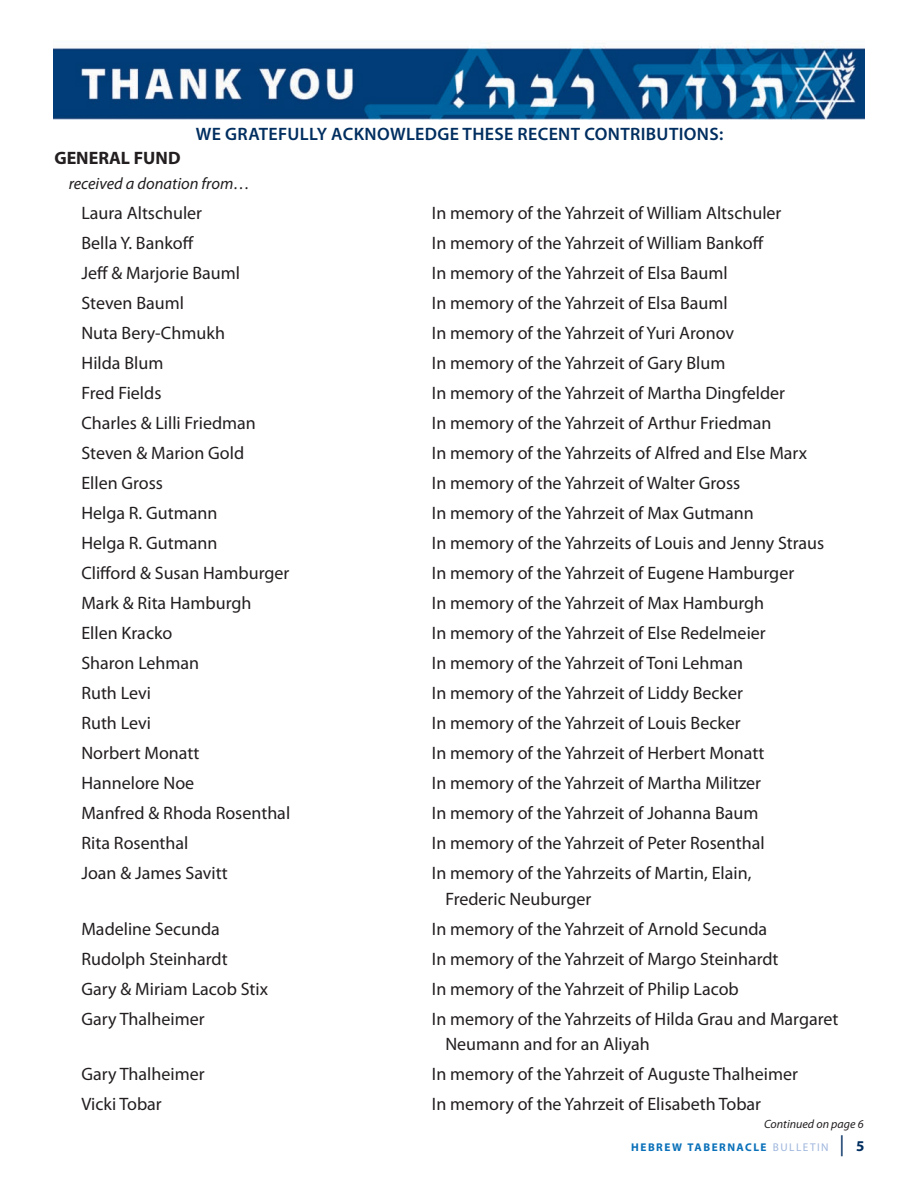
<style>
.page{position:relative;width:918px;height:1188px;background:#fff}
.page>*{position:absolute;margin:0;border:0;box-sizing:border-box;transform-origin:0 0}
.t1{font:18px/25.5px "Myriad Pro";color:#231f20}
.t2{font:600 18px "Myriad Pro";letter-spacing:.02em;color:#002e60}
.t3{font:700 18px "Myriad Pro";color:#231f20}
.t4{font:italic 16.5px "Myriad Pro";color:#231f20}
.t5{font:italic 12px "Myriad Pro";color:#231f20}
.t6{font:700 11.25px "Myriad Pro";letter-spacing:.135em;color:#0970b9}
.s1{font-weight:400;color:#9eb6dd}
.s2{font-weight:400;font-size:21px;color:#002e60}
.s3{font-size:15px;color:#002e60}
</style>
<div class="page">
<img style="left:54px;top:46px;width:810px;height:73px">
<p class="t2" style="left:196px;top:127px;width:529px">WE GRATEFULLY ACKNOWLEDGE THESE RECENT CONTRIBUTIONS:</p>
<p class="t3" style="left:54px;top:151px;width:128px">GENERAL FUND</p>
<p class="t4" style="left:69px;top:178px;width:183px">received a donation from…</p>
<p class="t1" style="left:81px;top:202px;width:122px">laura altschuler</p>
<p class="t1" style="left:432px;top:202px;width:351px">in memory of the Yahrzeit of William altschuler</p>
<p class="t1" style="left:81px;top:232px;width:114px">bella Y. bankoff</p>
<p class="t1" style="left:432px;top:232px;width:334px">in memory of the Yahrzeit of William bankoff</p>
<p class="t1" style="left:81px;top:262px;width:160px">Jeff &amp; marjorie bauml</p>
<p class="t1" style="left:432px;top:262px;width:297px">in memory of the Yahrzeit of Elsa bauml</p>
<p class="t1" style="left:81px;top:292px;width:104px">Steven bauml</p>
<p class="t1" style="left:432px;top:292px;width:297px">in memory of the Yahrzeit of Elsa bauml</p>
<p class="t1" style="left:81px;top:322px;width:145px">nuta bery-chmukh</p>
<p class="t1" style="left:432px;top:322px;width:304px">in memory of the Yahrzeit of Yuri aronov</p>
<p class="t1" style="left:81px;top:352px;width:83px">hilda blum</p>
<p class="t1" style="left:432px;top:352px;width:295px">in memory of the Yahrzeit of Gary blum</p>
<p class="t1" style="left:81px;top:382px;width:82px">Fred Fields</p>
<p class="t1" style="left:432px;top:382px;width:355px">in memory of the Yahrzeit of martha Dingfelder</p>
<p class="t1" style="left:81px;top:412px;width:176px">charles &amp; lilli Friedman</p>
<p class="t1" style="left:432px;top:412px;width:341px">in memory of the Yahrzeit of arthur Friedman</p>
<p class="t1" style="left:81px;top:442px;width:164px">Steven &amp; marion Gold</p>
<p class="t1" style="left:432px;top:442px;width:377px">in memory of the Yahrzeits of alfred and Else marx</p>
<p class="t1" style="left:81px;top:472px;width:83px">Ellen Gross</p>
<p class="t1" style="left:432px;top:472px;width:310px">in memory of the Yahrzeit of Walter Gross</p>
<p class="t1" style="left:81px;top:502px;width:137px">helga r. Gutmann</p>
<p class="t1" style="left:432px;top:502px;width:324px">in memory of the Yahrzeit of max Gutmann</p>
<p class="t1" style="left:81px;top:532px;width:137px">helga r. Gutmann</p>
<p class="t1" style="left:432px;top:532px;width:394px">in memory of the Yahrzeits of louis and Jenny Straus</p>
<p class="t1" style="left:81px;top:562px;width:210px">clifford &amp; Susan hamburger</p>
<p class="t1" style="left:432px;top:562px;width:364px">in memory of the Yahrzeit of Eugene hamburger</p>
<p class="t1" style="left:81px;top:592px;width:172px">mark &amp; rita hamburgh</p>
<p class="t1" style="left:432px;top:592px;width:334px">in memory of the Yahrzeit of max hamburgh</p>
<p class="t1" style="left:81px;top:622px;width:92px">Ellen Kracko</p>
<p class="t1" style="left:432px;top:622px;width:335px">in memory of the Yahrzeit of Else redelmeier</p>
<p class="t1" style="left:81px;top:652px;width:119px">Sharon lehman</p>
<p class="t1" style="left:432px;top:652px;width:313px">in memory of the Yahrzeit of toni lehman</p>
<p class="t1" style="left:81px;top:682px;width:71px">ruth levi</p>
<p class="t1" style="left:432px;top:682px;width:313px">in memory of the Yahrzeit of liddy becker</p>
<p class="t1" style="left:81px;top:712px;width:71px">ruth levi</p>
<p class="t1" style="left:432px;top:712px;width:310px">in memory of the Yahrzeit of louis becker</p>
<p class="t1" style="left:81px;top:742px;width:120px">norbert monatt</p>
<p class="t1" style="left:432px;top:742px;width:334px">in memory of the Yahrzeit of herbert monatt</p>
<p class="t1" style="left:81px;top:772px;width:114px">hannelore noe</p>
<p class="t1" style="left:432px;top:772px;width:331px">in memory of the Yahrzeit of martha militzer</p>
<p class="t1" style="left:81px;top:802px;width:210px">manfred &amp; rhoda rosenthal</p>
<p class="t1" style="left:432px;top:802px;width:328px">in memory of the Yahrzeit of Johanna baum</p>
<p class="t1" style="left:81px;top:832px;width:109px">rita rosenthal</p>
<p class="t1" style="left:432px;top:832px;width:334px">in memory of the Yahrzeit of peter rosenthal</p>
<p class="t1" style="left:81px;top:862px;width:148px">Joan &amp; James Savitt</p>
<p class="t1" style="left:445px;top:862px;width:308px;text-indent:-13px">in memory of the Yahrzeits of martin, Elain,<br>Frederic neuburger</p>
<p class="t1" style="left:81px;top:917px;width:140px">madeline Secunda</p>
<p class="t1" style="left:432px;top:917px;width:337px">in memory of the Yahrzeit of arnold Secunda</p>
<p class="t1" style="left:81px;top:947px;width:148px">rudolph Steinhardt</p>
<p class="t1" style="left:432px;top:947px;width:348px">in memory of the Yahrzeit of margo Steinhardt</p>
<p class="t1" style="left:81px;top:977px;width:188px">Gary &amp; miriam lacob Stix</p>
<p class="t1" style="left:432px;top:977px;width:308px">in memory of the Yahrzeit of philip lacob</p>
<p class="t1" style="left:81px;top:1007px;width:125px">Gary thalheimer</p>
<p class="t1" style="left:445px;top:1007px;width:395px;text-indent:-13px">in memory of the Yahrzeits of hilda Grau and margaret neumann and for an aliyah</p>
<p class="t1" style="left:81px;top:1063px;width:125px">Gary thalheimer</p>
<p class="t1" style="left:432px;top:1063px;width:368px">in memory of the Yahrzeit of auguste thalheimer</p>
<p class="t1" style="left:81px;top:1093px;width:82px">vicki tobar</p>
<p class="t1" style="left:432px;top:1093px;width:331px">in memory of the Yahrzeit of Elisabeth tobar</p>
<p class="t5" style="left:764px;top:1119px;width:101px">Continued on page 6</p>
<p class="t6" style="left:631px;top:1143px;width:235px">HEBREW TABERNACLE <span class="s1">bullEtin</span> <span class="s2">|</span> <span class="s3">5</span></p>
</div>
